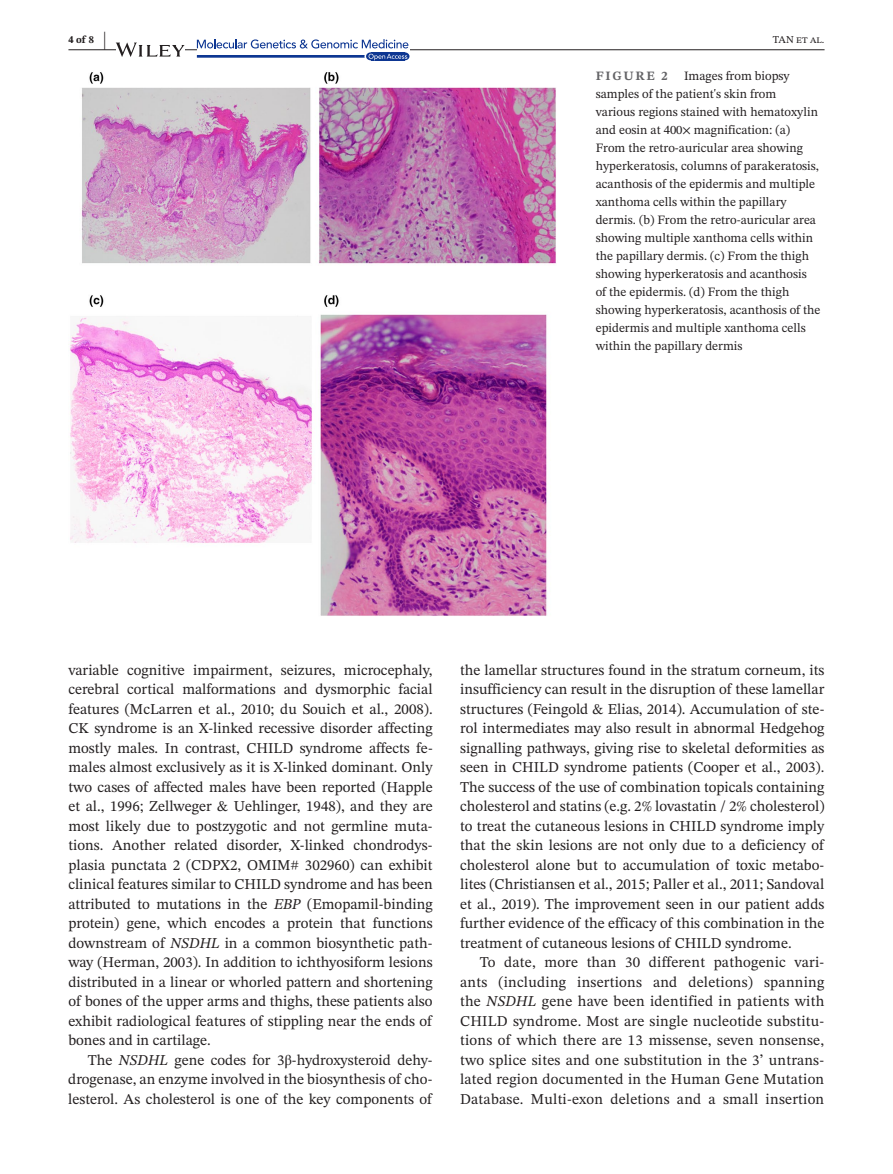
<style>
.page{position:relative;width:893px;height:1174px;background:#fff}
.page>*{position:absolute;margin:0;border:0;box-sizing:border-box;transform-origin:0 0}
.t1{font:15px/19.5px "STIX Two Text";color:#231f20;text-align:justify}
.t2{font:12.75px/18px "STIX Two Text";color:#231f20}
.t3{font:700 12.75px "STIX Two Text";letter-spacing:.14em;color:#636366}
.t4{font:10.5px "STIX Two Text";color:#231f20}
.t5{font:700 10.5px "STIX Two Text";color:#231f20}
.s1{font-size:21px}
.s2{font-style:italic}
.s3{font-family:"STIX"}
</style>
<div class="page">
<hr style="left:68px;top:49px;width:756px;height:1px;background:#231f20">
<svg style="left:116px;top:43px;width:69px;height:14px"></svg>
<svg style="left:197px;top:39px;width:211px;height:21px"></svg>
<img style="left:68px;top:72px;width:488px;height:544px">
<p class="t5" style="left:68px;top:32px;width:39px">4 of 8 <span class="s1">|</span></p>
<p class="t4" style="left:773px;top:32px;width:53px">TAN et al.</p>
<p class="t2" style="left:596px;top:66px;width:226px;text-indent:88px">Images from biopsy samples of the patient's skin from<br>various regions stained with hematoxylin and eosin at 400× magnification: (a)<br>From the retro-auricular area showing hyperkeratosis, columns of parakeratosis, acanthosis of the epidermis and multiple xanthoma cells within the papillary dermis. (b) From the retro-auricular area showing multiple xanthoma cells within the papillary dermis. (c) From the thigh showing hyperkeratosis and acanthosis of the epidermis. (d) From the thigh showing hyperkeratosis, acanthosis of the epidermis and multiple xanthoma cells within the papillary dermis</p>
<p class="t3" style="left:596px;top:66px;width:73px">FIGURE 2</p>
<p class="t1" style="left:68px;top:660px;width:366px">variable cognitive impairment, seizures, microcephaly, cerebral cortical malformations and dysmorphic facial features (McLarren et al., 2010; du Souich et al., 2008).<br>CK syndrome is an X-linked recessive disorder affecting mostly males. In contrast, CHILD syndrome affects fe&shy;males almost exclusively as it is X-linked dominant. Only two cases of affected males have been reported (Happle et al., 1996; Zellweger &amp; Uehlinger, 1948), and they are most likely due to postzygotic and not germline muta&shy;tions. Another related disorder, X-linked chondrodys&shy;plasia punctata 2 (CDPX2, OMIM# 302960) can exhibit clinical features similar to CHILD syndrome and has been attributed to mutations in the <span class="s2">EBP</span> (Emopamil-binding protein) gene, which encodes a protein that functions downstream of <span class="s2">NSDHL</span> in a common biosynthetic path&shy;way (Herman, 2003). In addition to ichthyosiform lesions distributed in a linear or whorled pattern and shortening of bones of the upper arms and thighs, these patients also exhibit radiological features of stippling near the ends of bones and in cartilage.</p>
<p class="t1" style="left:68px;top:1050px;width:366px;text-indent:20px">The <span class="s2">NSDHL</span> gene codes for 3<span class="s3">β</span>-hydroxysteroid dehy&shy;drogenase, an enzyme involved in the biosynthesis of cho&shy;lesterol. As cholesterol is one of the key components of</p>
<p class="t1" style="left:460px;top:660px;width:366px">the lamellar structures found in the stratum corneum, its insufficiency can result in the disruption of these lamellar structures (Feingold &amp; Elias, 2014). Accumulation of ste&shy;rol intermediates may also result in abnormal Hedgehog signalling pathways, giving rise to skeletal deformities as seen in CHILD syndrome patients (Cooper et al., 2003).<br>The success of the use of combination topicals containing cholesterol and statins (e.g. 2% lovastatin / 2% cholesterol) to treat the cutaneous lesions in CHILD syndrome imply that the skin lesions are not only due to a deficiency of cholesterol alone but to accumulation of toxic metabo&shy;lites (Christiansen et al., 2015; Paller et al., 2011; Sandoval et al., 2019). The improvement seen in our patient adds further evidence of the efficacy of this combination in the treatment of cutaneous lesions of CHILD syndrome.</p>
<p class="t1" style="left:460px;top:952px;width:366px;text-indent:20px">To date, more than 30 different pathogenic vari&shy;ants (including insertions and deletions) spanning the <span class="s2">NSDHL</span> gene have been identified in patients with CHILD syndrome. Most are single nucleotide substitu&shy;tions of which there are 13 missense, seven nonsense, two splice sites and one substitution in the 3’ untrans&shy;lated region documented in the Human Gene Mutation Database. Multi-exon deletions and a small insertion</p>
</div>
